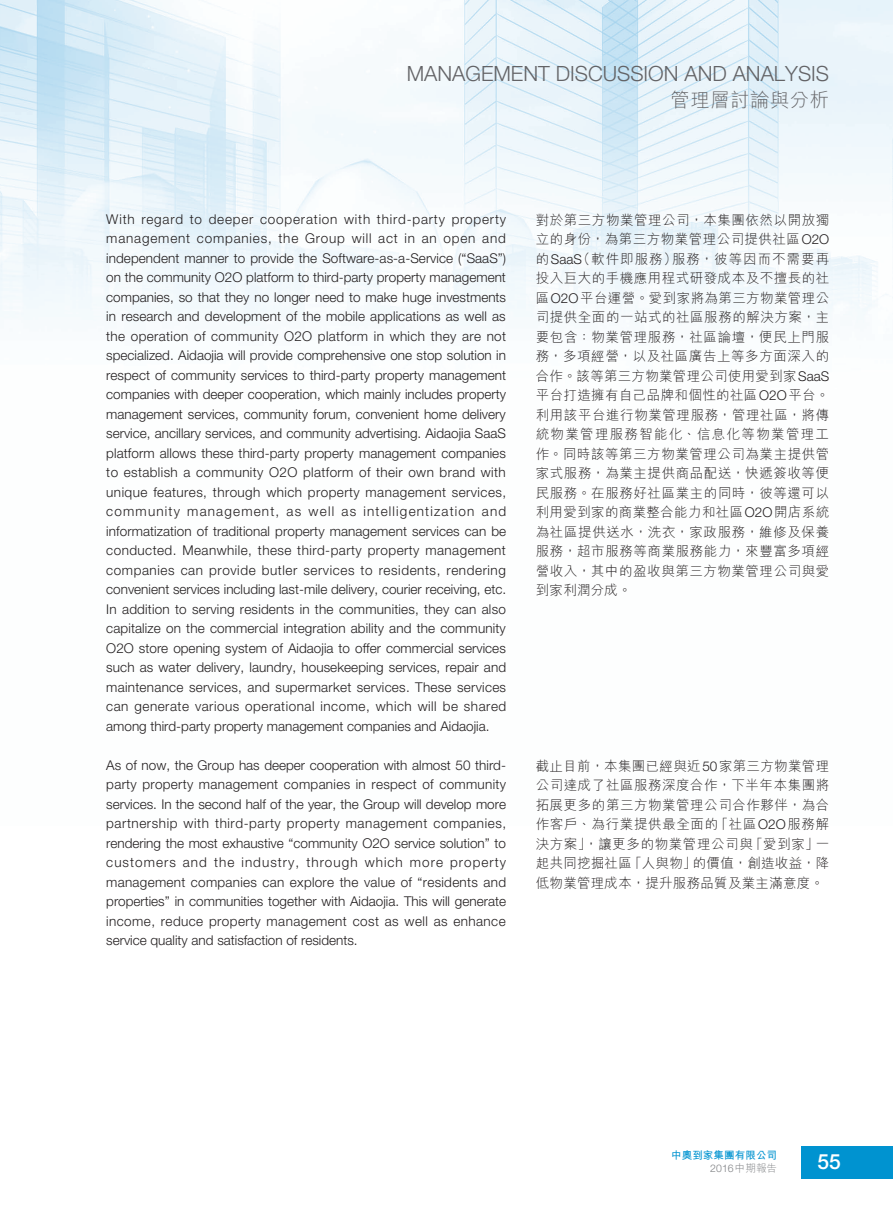
<style>
.page{position:relative;width:893px;height:1212px;background:#fff}
.page>*{position:absolute;margin:0;border:0;box-sizing:border-box;transform-origin:0 0}
.t1{font:300 21px "Helvetica Neue LT Std";color:#636366}
.t2{font:500 21px "Helvetica Neue LT Std";color:#fff}
.t3{font:300 19.5px "M Hei HK";letter-spacing:.02em;color:#636366}
._00_txt_E{font:300 13.5px/19.5px "Helvetica Neue LT Std";color:#231f20;text-align:justify}
._000_txt_C{font:300 13.5px/19.5px "M Hei HK";letter-spacing:.04em;color:#231f20;text-align:justify}
.t4{font:700 10.5px "M Hei HK";letter-spacing:.01em;color:#0093d0}
.t5{font:300 10.5px "Helvetica Neue LT Std";color:#808285}
.s1{font-family:"Helvetica Neue LT Std"}
.s2{font-family:"M Hei HK"}
</style>
<div class="page">
<img style="left:0;top:0;width:893px;height:329px">
<div style="left:802px;top:1146px;width:91px;height:33px;background:#0093d0"></div>
<h1 class="t1" style="left:407px;top:61px;width:424px">MANAGEMENT DISCUSSION AND ANALYSIS</h1>
<h2 class="t3" style="left:670px;top:90px;width:160px">管理層討論與分析</h2>
<p class="_00_txt_E" style="left:106px;top:209px;width:401px">With regard to deeper cooperation with third-party property management companies, the Group will act in an open and independent manner to provide the Software-as-a-Service (“SaaS”) on the community O2O platform to third-party property management companies, so that they no longer need to make huge investments in research and development of the mobile applications as well as the operation of community O2O platform in which they are not specialized. Aidaojia will provide comprehensive one stop solution in respect of community services to third-party property management companies with deeper cooperation, which mainly includes property management services, community forum, convenient home delivery service, ancillary services, and community advertising. Aidaojia SaaS platform allows these third-party property management companies to establish a community O2O platform of their own brand with unique features, through which property management services, community management, as well as intelligentization and informatization of traditional property management services can be conducted. Meanwhile, these third-party property management companies can provide butler services to residents, rendering convenient services including last-mile delivery, courier receiving, etc.<br>In addition to serving residents in the communities, they can also capitalize on the commercial integration ability and the community O2O store opening system of Aidaojia to offer commercial services such as water delivery, laundry, housekeeping services, repair and maintenance services, and supermarket services. These services can generate various operational income, which will be shared among third-party property management companies and Aidaojia.</p>
<p class="_00_txt_E" style="left:106px;top:755px;width:401px">As of now, the Group has deeper cooperation with almost 50 third&shy;party property management companies in respect of community services. In the second half of the year, the Group will develop more partnership with third-party property management companies, rendering the most exhaustive “community O2O service solution” to customers and the industry, through which more property management companies can explore the value of “residents and properties” in communities together with Aidaojia. This will generate income, reduce property management cost as well as enhance service quality and satisfaction of residents.</p>
<p class="_000_txt_C" style="left:536px;top:210px;width:295px">對於第三方物業管理公司，本集團依然以開放獨立的身份，為第三方物業管理公司提供社區<span class="s1">O2O</span>的<span class="s1">SaaS</span>（軟件即服務）服務，彼等因而不需要再投入巨大的手機應用程式研發成本及不擅長的社區<span class="s1">O2O</span>平台運營。愛到家將為第三方物業管理公司提供全面的一站式的社區服務的解決方案，主要包含：物業管理服務，社區論壇，便民上門服務，多項經營，以及社區廣告上等多方面深入的合作。該等第三方物業管理公司使用愛到家<span class="s1">SaaS</span>平台打造擁有自己品牌和個性的社區<span class="s1">O2O</span>平台。利用該平台進行物業管理服務，管理社區，將傳統物業管理服務智能化、信息化等物業管理工作。同時該等第三方物業管理公司為業主提供管家式服務，為業主提供商品配送，快遞簽收等便民服務。在服務好社區業主的同時，彼等還可以利用愛到家的商業整合能力和社區<span class="s1">O2O</span>開店系統為社區提供送水，洗衣，家政服務，維修及保養服務，超市服務等商業服務能力，來豐富多項經營收入，其中的盈收與第三方物業管理公司與愛到家利潤分成。</p>
<p class="_000_txt_C" style="left:536px;top:756px;width:295px">截止目前，本集團已經與近<span class="s1">50</span>家第三方物業管理公司達成了社區服務深度合作，下半年本集團將拓展更多的第三方物業管理公司合作夥伴，為合作客戶、為行業提供最全面的「社區<span class="s1">O2O</span>服務解決方案」，讓更多的物業管理公司與「愛到家」一起共同挖掘社區「人與物」的價值，創造收益，降低物業管理成本，提升服務品質及業主滿意度。</p>
<p class="t4" style="left:671px;top:1148px;width:107px">中奧到家集團有限公司</p>
<p class="t5" style="left:710px;top:1162px;width:68px">2016<span class="s2">中期報告</span></p>
<h1 class="t2" style="left:817px;top:1149px;width:25px">55</h1>
</div>
